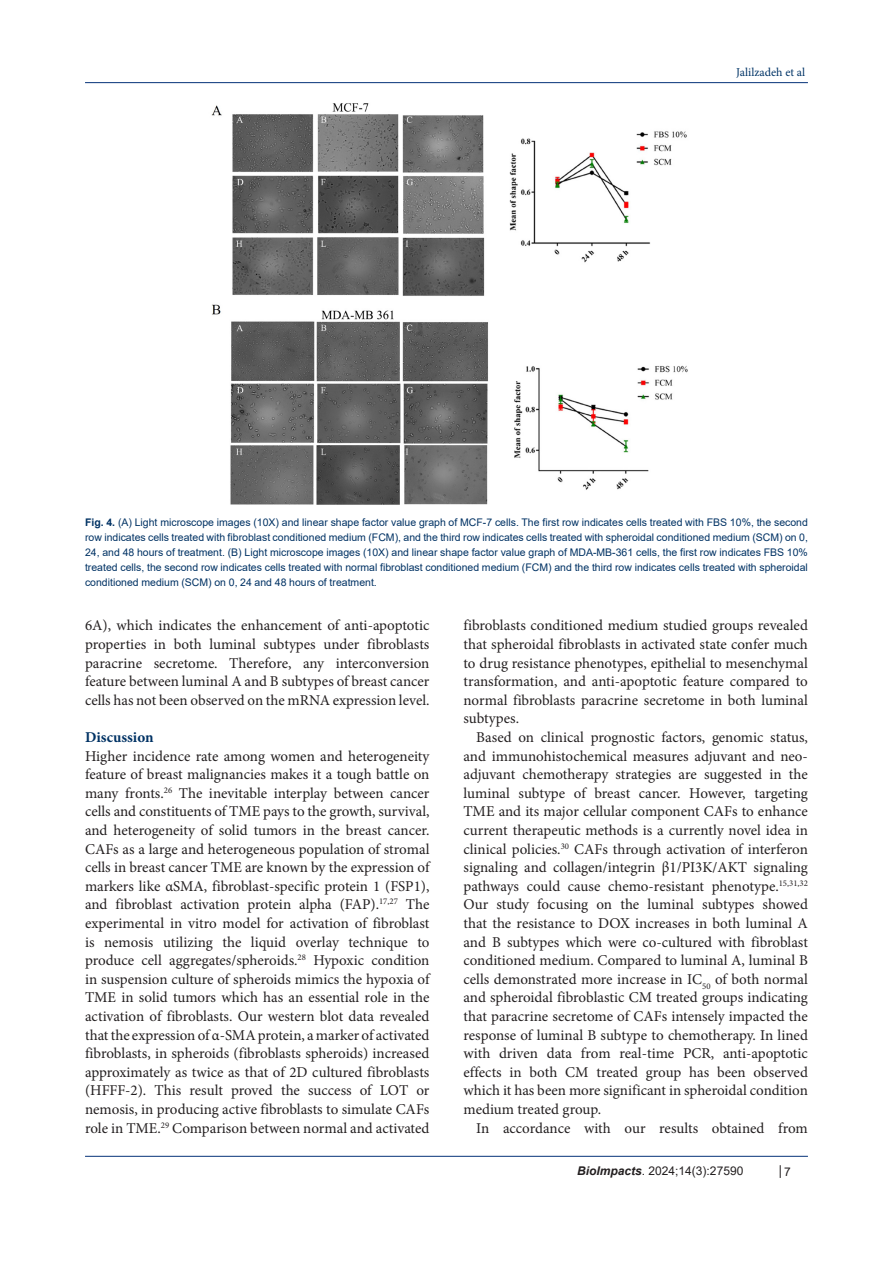
<style>
.page{position:relative;width:893px;height:1263px;background:#fff}
.page>*{position:absolute;margin:0;border:0;box-sizing:border-box;transform-origin:0 0}
.t1{font:15px/18.6px "Minion Pro";color:#231f20;text-align:justify}
.t2{font:700 15px "Minion Pro";color:#003264}
.t3{font:12px "Arial";color:#231f20}
.t4{font:12px "Minion Pro";color:#003466}
.t5{font:10.5px/15px "Arial";color:#003264;text-align:justify}
.s1{font-weight:700}
.s2{font-weight:700;font-style:italic}
</style>
<div class="page">
<hr style="left:85px;top:82px;width:723px;height:1px;background:#053278">
<hr style="left:85px;top:1156px;width:723px;height:1px;background:#053278">
<svg style="left:780px;top:1165px;width:1px;height:13px"></svg>
<img style="left:211px;top:103px;width:477px;height:401px">
<p class="t4" style="left:736px;top:64px;width:70px">Jalilzadeh et al</p>
<p class="t5" style="left:85px;top:515px;width:724px"><span class="s1">Fig. 4.</span> (A) Light microscope images (10X) and linear shape factor value graph of MCF-7 cells. The first row indicates cells treated with FBS 10%, the second row indicates cells treated with fibroblast conditioned medium (FCM), and the third row indicates cells treated with spheroidal conditioned medium (SCM) on 0, 24, and 48 hours of treatment. (B) Light microscope images (10X) and linear shape factor value graph of MDA-MB-361 cells, the first row indicates FBS 10% treated cells, the second row indicates cells treated with normal fibroblast conditioned medium (FCM) and the third row indicates cells treated with spheroidal conditioned medium (SCM) on 0, 24 and 48 hours of treatment.</p>
<p class="t1" style="left:85px;top:616px;width:346px">6A), which indicates the enhancement of anti-apoptotic properties in both luminal subtypes under fibroblasts paracrine secretome. Therefore, any interconversion feature between luminal A and B subtypes of breast cancer cells has not been observed on the mRNA expression level.</p>
<p class="t2" style="left:85px;top:727px;width:70px">Discussion</p>
<p class="t1" style="left:85px;top:746px;width:346px">Higher incidence rate among women and heterogeneity feature of breast malignancies makes it a tough battle on many fronts.<sup>26</sup> The inevitable interplay between cancer cells and constituents of TME pays to the growth, survival, and heterogeneity of solid tumors in the breast cancer.<br>CAFs as a large and heterogeneous population of stromal cells in breast cancer TME are known by the expression of markers like αSMA, fibroblast-specific protein 1 (FSP1), and fibroblast activation protein alpha (FAP).<sup>17,27</sup> The experimental in vitro model for activation of fibroblast is nemosis utilizing the liquid overlay technique to produce cell aggregates/spheroids.<sup>28</sup> Hypoxic condition in suspension culture of spheroids mimics the hypoxia of TME in solid tumors which has an essential role in the activation of fibroblasts. Our western blot data revealed that the expression of α-SMA protein, a marker of activated fibroblasts, in spheroids (fibroblasts spheroids) increased approximately as twice as that of 2D cultured fibroblasts (HFFF-2). This result proved the success of LOT or nemosis, in producing active fibroblasts to simulate CAFs role in TME.<sup>29</sup> Comparison between normal and activated</p>
<p class="t1" style="left:463px;top:616px;width:346px">fibroblasts conditioned medium studied groups revealed that spheroidal fibroblasts in activated state confer much to drug resistance phenotypes, epithelial to mesenchymal transformation, and anti-apoptotic feature compared to normal fibroblasts paracrine secretome in both luminal subtypes.</p>
<p class="t1" style="left:463px;top:728px;width:346px;text-indent:13px">Based on clinical prognostic factors, genomic status, and immunohistochemical measures adjuvant and neo&shy;adjuvant chemotherapy strategies are suggested in the luminal subtype of breast cancer. However, targeting TME and its major cellular component CAFs to enhance current therapeutic methods is a currently novel idea in clinical policies.<sup>30</sup> CAFs through activation of interferon signaling and collagen/integrin β1/PI3K/AKT signaling pathways could cause chemo-resistant phenotype.<sup>15,31,32<br></sup>Our study focusing on the luminal subtypes showed that the resistance to DOX increases in both luminal A and B subtypes which were co-cultured with fibroblast conditioned medium. Compared to luminal A, luminal B cells demonstrated more increase in IC<sub>50</sub> of both normal and spheroidal fibroblastic CM treated groups indicating that paracrine secretome of CAFs intensely impacted the response of luminal B subtype to chemotherapy. In lined with driven data from real-time PCR, anti-apoptotic effects in both CM treated group has been observed which it has been more significant in spheroidal condition medium treated group.</p>
<p class="t1" style="left:476px;top:1118px;width:333px">In accordance with our results obtained from</p>
<p class="t3" style="left:577px;top:1163px;width:168px"><span class="s2">BioImpacts</span>. 2024;14(3):27590</p>
<p class="t3" style="left:784px;top:1164px;width:8px">7</p>
</div>
